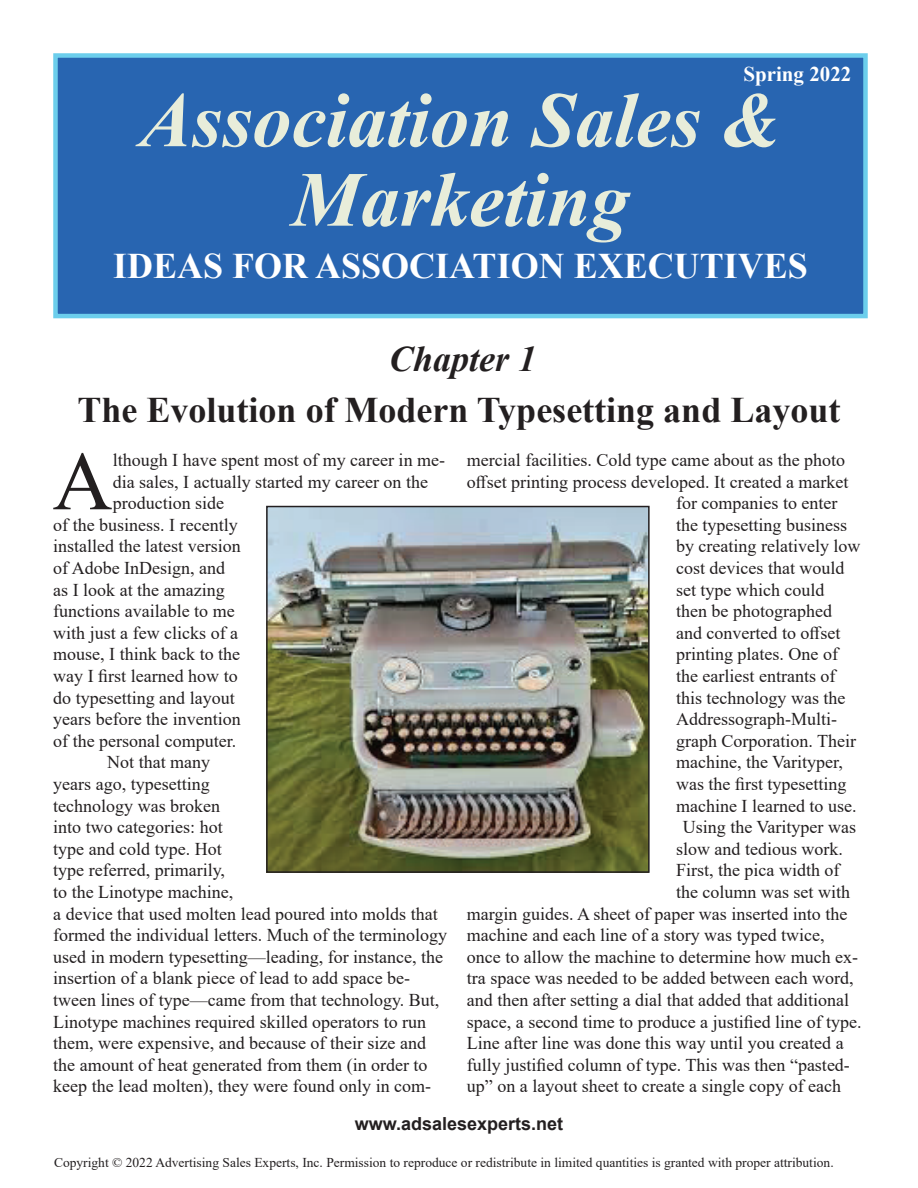
<style>
.page{position:relative;width:918px;height:1188px;background:#fff}
.page>*{position:absolute;margin:0;border:0;box-sizing:border-box;transform-origin:0 0}
.t1{font:83.25px "Times New Roman";color:#231f20}
.t2{font:italic 700 78px/79.5px "Times New Roman";color:#e8edda;text-align:center}
.t3{font:700 36px "Times New Roman";color:#231f20}
.t4{font:700 36px "Times New Roman";color:#fff}
.t5{font:italic 700 36px "Times New Roman";color:#231f20}
.t6{font:700 21px "Times New Roman";color:#fff}
.t7{font:18px "Times New Roman";color:#231f20}
.t8{font:700 18px "Arial";color:#231f20}
.t9{font:13.5px "Times New Roman";color:#231f20}
</style>
<div class="page">
<div style="left:56px;top:56px;width:810px;height:260px;background:#2865b1"></div>
<div style="left:53px;top:53px;width:815px;height:265px;border:4px solid #6cceec"></div>
<img style="left:269px;top:509px;width:378px;height:361px">
<div style="left:266px;top:506px;width:384px;height:367px;border:2px solid #231f20"></div>
<p class="t6" style="left:743px;top:59px;width:109px">Spring 2022</p>
<h2 class="t2" style="left:140px;top:78px;width:643px">Association Sales &amp;<br>Marketing</h2>
<h3 class="t4" style="left:113px;top:240px;width:696px">IDEAS FOR ASSOCIATION EXECUTIVES</h3>
<h3 class="t5" style="left:389px;top:334px;width:149px">Chapter 1</h3>
<h3 class="t3" style="left:78px;top:384px;width:764px">The Evolution of Modern Typesetting and Layout</h3>
<h1 class="t1" style="left:53px;top:423px;width:62px">A</h1>
<p class="t7" style="left:113px;top:447px;width:334px">lthough I have spent most of my career in me-</p>
<p class="t7" style="left:113px;top:469px;width:317px">dia sales, I actually started my career on the</p>
<p class="t7" style="left:113px;top:491px;width:113px">production side</p>
<p class="t7" style="left:53px;top:512px;width:186px">of the business. I recently</p>
<p class="t7" style="left:53px;top:534px;width:189px">installed the latest version</p>
<p class="t7" style="left:53px;top:555px;width:173px">of Adobe InDesign, and</p>
<p class="t7" style="left:53px;top:577px;width:173px">as I look at the amazing</p>
<p class="t7" style="left:53px;top:599px;width:183px">functions available to me</p>
<p class="t7" style="left:53px;top:620px;width:186px">with just a few clicks of a</p>
<p class="t7" style="left:53px;top:642px;width:188px">mouse, I think back to the</p>
<p class="t7" style="left:53px;top:663px;width:186px">way I first learned how to</p>
<p class="t7" style="left:53px;top:685px;width:183px">do typesetting and layout</p>
<p class="t7" style="left:53px;top:707px;width:189px">years before the invention</p>
<p class="t7" style="left:53px;top:728px;width:184px">of the personal computer.</p>
<p class="t7" style="left:107px;top:750px;width:104px">Not that many</p>
<p class="t7" style="left:53px;top:771px;width:158px">years ago, typesetting</p>
<p class="t7" style="left:53px;top:793px;width:168px">technology was broken</p>
<p class="t7" style="left:53px;top:815px;width:171px">into two categories: hot</p>
<p class="t7" style="left:53px;top:836px;width:170px">type and cold type. Hot</p>
<p class="t7" style="left:53px;top:858px;width:173px">type referred, primarily,</p>
<p class="t7" style="left:53px;top:879px;width:181px">to the Linotype machine,</p>
<p class="t7" style="left:53px;top:901px;width:386px">a device that used molten lead poured into molds that</p>
<p class="t7" style="left:53px;top:923px;width:395px">formed the individual letters. Much of the terminology</p>
<p class="t7" style="left:53px;top:944px;width:391px">used in modern typesetting—leading, for instance, the</p>
<p class="t7" style="left:53px;top:966px;width:358px">insertion of a blank piece of lead to add space be-</p>
<p class="t7" style="left:53px;top:987px;width:388px">tween lines of type—came from that technology. But,</p>
<p class="t7" style="left:53px;top:1009px;width:374px">Linotype machines required skilled operators to run</p>
<p class="t7" style="left:53px;top:1031px;width:374px">them, were expensive, and because of their size and</p>
<p class="t7" style="left:53px;top:1052px;width:376px">the amount of heat generated from them (in order to</p>
<p class="t7" style="left:53px;top:1074px;width:379px">keep the lead molten), they were found only in com-</p>
<p class="t7" style="left:467px;top:447px;width:380px">mercial facilities. Cold type came about as the photo</p>
<p class="t7" style="left:467px;top:469px;width:383px">offset printing process developed. It created a market</p>
<p class="t7" style="left:676px;top:491px;width:163px">for companies to enter</p>
<p class="t7" style="left:676px;top:512px;width:172px">the typesetting business</p>
<p class="t7" style="left:676px;top:534px;width:186px">by creating relatively low</p>
<p class="t7" style="left:676px;top:555px;width:170px">cost devices that would</p>
<p class="t7" style="left:676px;top:577px;width:150px">set type which could</p>
<p class="t7" style="left:676px;top:599px;width:157px">then be photographed</p>
<p class="t7" style="left:676px;top:620px;width:166px">and converted to offset</p>
<p class="t7" style="left:676px;top:642px;width:163px">printing plates. One of</p>
<p class="t7" style="left:676px;top:663px;width:161px">the earliest entrants of</p>
<p class="t7" style="left:676px;top:685px;width:171px">this technology was the</p>
<p class="t7" style="left:676px;top:707px;width:162px">Addressograph-Multi-</p>
<p class="t7" style="left:676px;top:728px;width:182px">graph Corporation. Their</p>
<p class="t7" style="left:676px;top:750px;width:168px">machine, the Varityper,</p>
<p class="t7" style="left:676px;top:771px;width:172px">was the first typesetting</p>
<p class="t7" style="left:676px;top:793px;width:182px">machine I learned to use.</p>
<p class="t7" style="left:683px;top:815px;width:175px">Using the Varityper was</p>
<p class="t7" style="left:676px;top:836px;width:168px">slow and tedious work.</p>
<p class="t7" style="left:676px;top:858px;width:165px">First, the pica width of</p>
<p class="t7" style="left:676px;top:879px;width:175px">the column was set with</p>
<p class="t7" style="left:467px;top:901px;width:382px">margin guides. A sheet of paper was inserted into the</p>
<p class="t7" style="left:467px;top:923px;width:359px">machine and each line of a story was typed twice,</p>
<p class="t7" style="left:467px;top:944px;width:393px">once to allow the machine to determine how much ex-</p>
<p class="t7" style="left:467px;top:966px;width:388px">tra space was needed to be added between each word,</p>
<p class="t7" style="left:467px;top:987px;width:384px">and then after setting a dial that added that additional</p>
<p class="t7" style="left:467px;top:1009px;width:396px">space, a second time to produce a justified line of type.</p>
<p class="t7" style="left:467px;top:1031px;width:378px">Line after line was done this way until you created a</p>
<p class="t7" style="left:467px;top:1052px;width:385px">fully justified column of type. This was then “pasted-</p>
<p class="t7" style="left:467px;top:1074px;width:376px">up” on a layout sheet to create a single copy of each</p>
<p class="t8" style="left:355px;top:1111px;width:210px">www.adsalesexperts.net</p>
<p class="t9" style="left:54px;top:1153px;width:781px">Copyright © 2022 Advertising Sales Experts, Inc. Permission to reproduce or redistribute in limited quantities is granted with proper attribution.</p>
</div>
